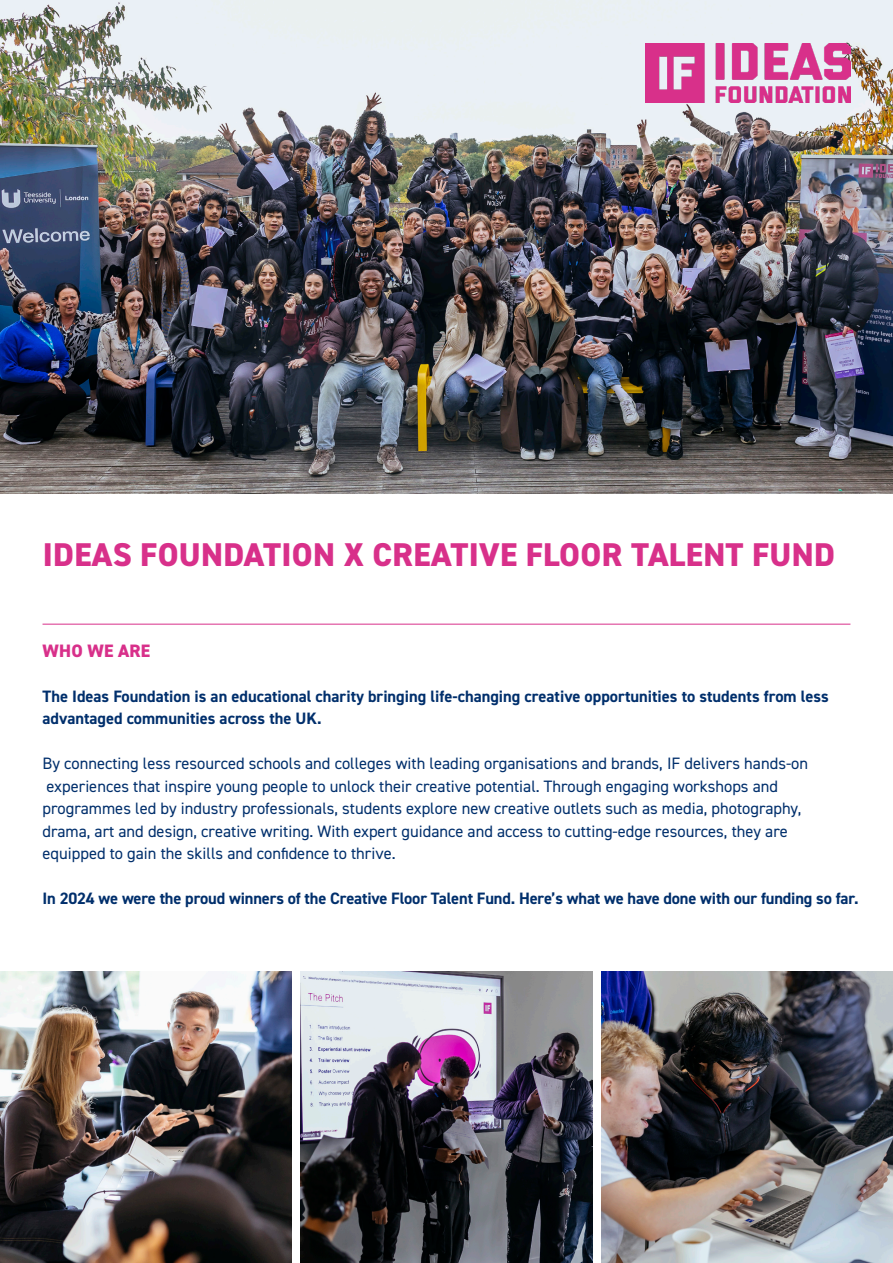
<style>
.page{position:relative;width:893px;height:1263px;background:#fff}
.page>*{position:absolute;margin:0;border:0;box-sizing:border-box;transform-origin:0 0}
.t1{font:800 33px "DIN2014";letter-spacing:.01em;color:#d8308a}
.t2{font:800 18px "DIN2014";letter-spacing:.01em;color:#d8308a}
.Body_Text{font:16.5px/22.5px "DIN2014";color:#002f6c}
.Body_Text-2{font:700 16.5px/22.5px "DIN2014";color:#002f6c}
</style>
<div class="page">
<img style="left:0;top:0;width:893px;height:493px">
<img style="left:645px;top:43px;width:205px;height:60px">
<img style="left:301px;top:971px;width:291px;height:292px">
<img style="left:0;top:971px;width:292px;height:292px">
<img style="left:601px;top:971px;width:292px;height:292px">
<hr style="left:43px;top:624px;width:807px;height:1px;background:#d8308a">
<p class="t1" style="left:43px;top:532px;width:794px">IDEAS FOUNDATION X CREATIVE FLOOR TALENT FUND</p>
<p class="t2" style="left:43px;top:638px;width:109px">WHO WE ARE</p>
<p class="Body_Text-2" style="left:43px;top:684px;width:788px">The Ideas Foundation is an educational charity bringing life-changing creative opportunities to students from less advantaged communities across the UK.</p>
<p class="Body_Text" style="left:43px;top:752px;width:767px">By connecting less resourced schools and colleges with leading organisations and brands, IF delivers hands-on</p>
<p class="Body_Text" style="left:43px;top:774px;width:760px">experiences that inspire young people to unlock their creative potential. Through engaging workshops and programmes led by industry professionals, students explore new creative outlets such as media, photography,</p>
<p class="Body_Text" style="left:43px;top:819px;width:747px">drama, art and design, creative writing. With expert guidance and access to cutting-edge resources, they are</p>
<p class="Body_Text" style="left:43px;top:842px;width:355px">equipped to gain the skills and confidence to thrive.</p>
<p class="Body_Text-2" style="left:43px;top:887px;width:818px">In 2024 we were the proud winners of the Creative Floor Talent Fund. Here’s what we have done with our funding so far.</p>
</div>
